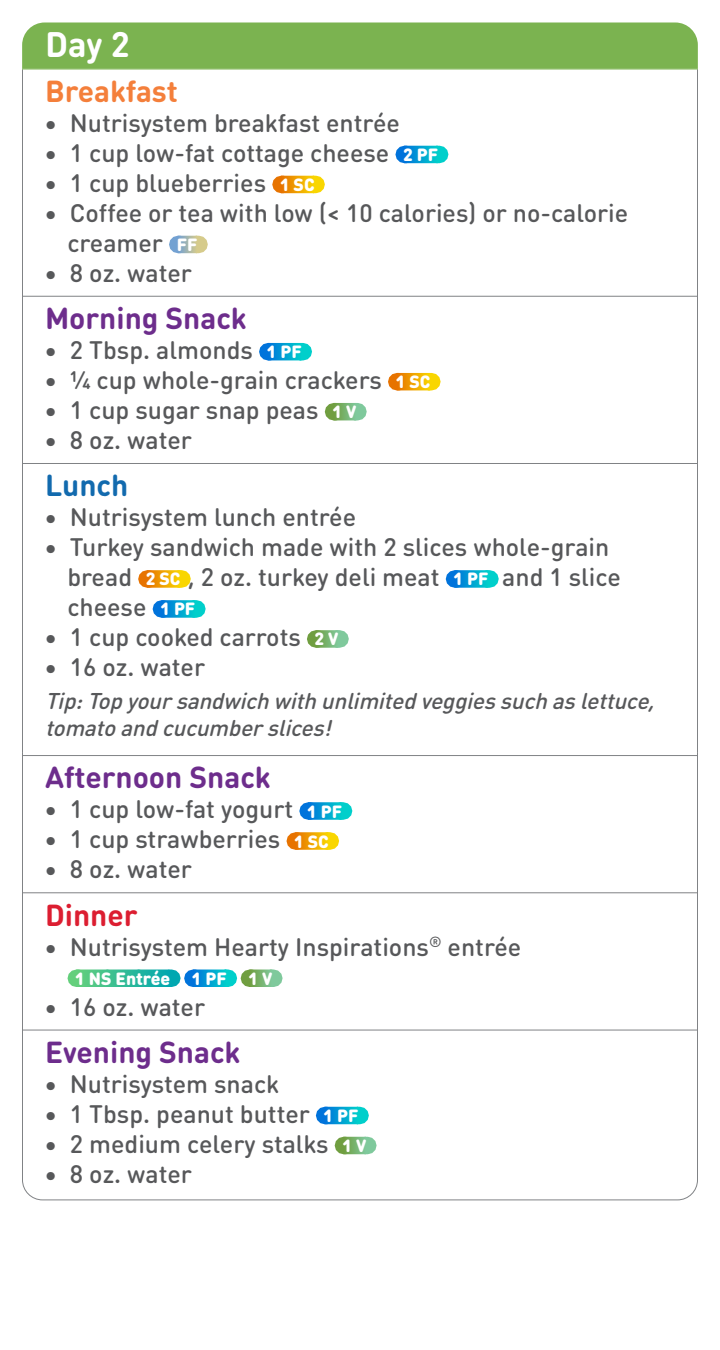
<style>
.page{position:relative;width:720px;height:1350px;background:#fff}
.page>*{position:absolute;margin:0;border:0;box-sizing:border-box;transform-origin:0 0}
.Day_Header{font:700 35px "DIN Round OT";color:#fff}
.Meal{font:700 30px "DIN Round OT";color:#6d2d8c}
.Meal_-_Top{font:700 30px "DIN Round OT";color:#f47f3b}
.Meal-2{font:700 30px "DIN Round OT";color:#dc1e31}
.Meal-3{font:700 30px "DIN Round OT";color:#126aae}
.t1{font:500 25px/30px "DIN Round OT";color:#57585a}
.Tip_Paragraph{font:italic 500 22.5px/27px "DIN Round OT";color:#57585a}
.t2{font:900 17.5px "DIN Round OT";color:#fff}
.s1{font-weight:900;font-size:17.5px;color:#fff}
</style>
<div class="page">
<div style="left:22px;top:22px;width:676px;height:47px;background:#7bb350"></div>
<hr style="left:22px;top:69px;width:1px;height:40px;background:#808285">
<hr style="left:697px;top:69px;width:1px;height:40px;background:#808285">
<hr style="left:22px;top:69px;width:676px;height:1px;background:#7bb350">
<hr style="left:22px;top:102px;width:1px;height:197px;background:#808285">
<hr style="left:697px;top:102px;width:1px;height:197px;background:#808285">
<svg style="left:405px;top:146px;width:16px;height:17px"></svg>
<svg style="left:404px;top:146px;width:1px;height:17px"></svg>
<svg style="left:421px;top:146px;width:17px;height:17px"></svg>
<svg style="left:282px;top:176px;width:15px;height:17px"></svg>
<svg style="left:281px;top:176px;width:1px;height:17px"></svg>
<svg style="left:297px;top:176px;width:18px;height:17px"></svg>
<svg style="left:179px;top:236px;width:8px;height:17px"></svg>
<svg style="left:178px;top:236px;width:1px;height:17px"></svg>
<svg style="left:187px;top:236px;width:11px;height:17px"></svg>
<hr style="left:22px;top:293px;width:1px;height:43px;background:#808285">
<hr style="left:697px;top:293px;width:1px;height:43px;background:#808285">
<hr style="left:22px;top:296px;width:676px;height:1px;background:#808285">
<hr style="left:22px;top:329px;width:1px;height:137px;background:#808285">
<hr style="left:697px;top:329px;width:1px;height:137px;background:#808285">
<svg style="left:269px;top:343px;width:15px;height:17px"></svg>
<svg style="left:268px;top:343px;width:1px;height:17px"></svg>
<svg style="left:284px;top:343px;width:18px;height:17px"></svg>
<svg style="left:398px;top:373px;width:15px;height:17px"></svg>
<svg style="left:397px;top:373px;width:1px;height:17px"></svg>
<svg style="left:413px;top:373px;width:17px;height:17px"></svg>
<svg style="left:335px;top:403px;width:10px;height:17px"></svg>
<svg style="left:334px;top:403px;width:1px;height:17px"></svg>
<svg style="left:345px;top:403px;width:11px;height:17px"></svg>
<hr style="left:22px;top:460px;width:1px;height:43px;background:#808285">
<hr style="left:697px;top:460px;width:1px;height:43px;background:#808285">
<hr style="left:22px;top:463px;width:676px;height:1px;background:#808285">
<hr style="left:22px;top:496px;width:1px;height:256px;background:#808285">
<hr style="left:697px;top:496px;width:1px;height:256px;background:#808285">
<svg style="left:148px;top:570px;width:15px;height:18px"></svg>
<svg style="left:147px;top:570px;width:1px;height:18px"></svg>
<svg style="left:163px;top:570px;width:18px;height:18px"></svg>
<svg style="left:455px;top:570px;width:16px;height:18px"></svg>
<svg style="left:454px;top:570px;width:1px;height:18px"></svg>
<svg style="left:471px;top:570px;width:17px;height:18px"></svg>
<svg style="left:162px;top:600px;width:16px;height:18px"></svg>
<svg style="left:161px;top:600px;width:1px;height:18px"></svg>
<svg style="left:178px;top:600px;width:17px;height:18px"></svg>
<svg style="left:317px;top:630px;width:10px;height:18px"></svg>
<svg style="left:316px;top:630px;width:1px;height:18px"></svg>
<svg style="left:327px;top:630px;width:12px;height:18px"></svg>
<hr style="left:22px;top:752px;width:1px;height:43px;background:#808285">
<hr style="left:697px;top:752px;width:1px;height:43px;background:#808285">
<hr style="left:22px;top:755px;width:676px;height:1px;background:#808285">
<hr style="left:22px;top:788px;width:1px;height:107px;background:#808285">
<hr style="left:697px;top:788px;width:1px;height:107px;background:#808285">
<svg style="left:309px;top:802px;width:16px;height:18px"></svg>
<svg style="left:308px;top:802px;width:1px;height:18px"></svg>
<svg style="left:325px;top:802px;width:17px;height:18px"></svg>
<svg style="left:296px;top:832px;width:16px;height:18px"></svg>
<svg style="left:295px;top:832px;width:1px;height:18px"></svg>
<svg style="left:312px;top:832px;width:17px;height:18px"></svg>
<hr style="left:22px;top:890px;width:1px;height:43px;background:#808285">
<hr style="left:697px;top:890px;width:1px;height:43px;background:#808285">
<hr style="left:22px;top:892px;width:676px;height:1px;background:#808285">
<hr style="left:22px;top:926px;width:1px;height:107px;background:#808285">
<hr style="left:697px;top:926px;width:1px;height:107px;background:#808285">
<svg style="left:77px;top:970px;width:92px;height:17px"></svg>
<svg style="left:107px;top:970px;width:47px;height:17px"></svg>
<svg style="left:76px;top:970px;width:1px;height:17px"></svg>
<svg style="left:169px;top:970px;width:1px;height:17px"></svg>
<svg style="left:194px;top:970px;width:15px;height:17px"></svg>
<svg style="left:193px;top:970px;width:1px;height:17px"></svg>
<svg style="left:209px;top:970px;width:18px;height:17px"></svg>
<svg style="left:250px;top:970px;width:10px;height:17px"></svg>
<svg style="left:249px;top:970px;width:1px;height:17px"></svg>
<svg style="left:260px;top:970px;width:12px;height:17px"></svg>
<hr style="left:22px;top:1027px;width:1px;height:43px;background:#808285">
<hr style="left:697px;top:1027px;width:1px;height:43px;background:#808285">
<hr style="left:22px;top:1030px;width:676px;height:1px;background:#808285">
<hr style="left:22px;top:1063px;width:1px;height:107px;background:#808285">
<hr style="left:697px;top:1063px;width:1px;height:107px;background:#808285">
<svg style="left:326px;top:1107px;width:15px;height:17px"></svg>
<svg style="left:325px;top:1107px;width:1px;height:17px"></svg>
<svg style="left:341px;top:1107px;width:18px;height:17px"></svg>
<svg style="left:22px;top:1137px;width:676px;height:64px"></svg>
<p class="Day_Header" style="left:45px;top:21px;width:86px">Day 2</p>
<p class="Meal_-_Top" style="left:45px;top:71px;width:134px">Breakfast</p>
<p class="t1" style="left:44px;top:107px;width:357px">• Nutrisystem breakfast entrée</p>
<p class="t1" style="left:44px;top:137px;width:396px">• 1 cup low-fat cottage cheese <span class="s1">2 PF</span></p>
<p class="t1" style="left:44px;top:167px;width:272px">• 1 cup blueberries <span class="s1">1 SC</span></p>
<p class="t1" style="left:68px;top:197px;width:562px;text-indent:-23px">• Coffee or tea with low (&lt; 10 calories) or no-calorie creamer <span class="s1">FF</span></p>
<p class="t1" style="left:44px;top:257px;width:149px">• 8 oz. water</p>
<p class="Meal" style="left:45px;top:299px;width:203px">Morning Snack</p>
<p class="t1" style="left:44px;top:335px;width:259px">• 2 Tbsp. almonds <span class="s1">1 PF</span></p>
<p class="t1" style="left:44px;top:365px;width:388px">• ¼ cup whole-grain crackers <span class="s1">1 SC</span></p>
<p class="t1" style="left:44px;top:395px;width:314px">• 1 cup sugar snap peas <span class="s1">1 V</span></p>
<p class="t1" style="left:44px;top:425px;width:149px">• 8 oz. water</p>
<p class="Meal-3" style="left:45px;top:466px;width:85px">Lunch</p>
<p class="t1" style="left:44px;top:502px;width:314px">• Nutrisystem lunch entrée</p>
<p class="t1" style="left:68px;top:532px;width:555px;text-indent:-23px">• Turkey sandwich made with 2 slices whole-grain bread <span class="s1">2 SC</span> , 2 oz. turkey deli meat <span class="s1">1 PF</span> and 1 slice cheese <span class="s1">1 PF</span></p>
<p class="t1" style="left:44px;top:622px;width:296px">• 1 cup cooked carrots <span class="s1">2 V</span></p>
<p class="t1" style="left:44px;top:652px;width:162px">• 16 oz. water</p>
<p class="Tip_Paragraph" style="left:45px;top:687px;width:617px">Tip:Topyoursandwich with unlimitedveggiessuch aslettuce, tomatoandcucumberslices!</p>
<p class="Meal" style="left:45px;top:758px;width:227px">Afternoon Snack</p>
<p class="t1" style="left:44px;top:794px;width:299px">• 1 cup low-fat yogurt <span class="s1">1 PF</span></p>
<p class="t1" style="left:44px;top:824px;width:286px">• 1 cup strawberries <span class="s1">1 SC</span></p>
<p class="t1" style="left:44px;top:854px;width:149px">• 8 oz. water</p>
<p class="Meal-2" style="left:45px;top:895px;width:94px">Dinner</p>
<p class="t1" style="left:44px;top:931px;width:479px">• Nutrisystem Hearty Inspirations<sup>®</sup> entrée</p>
<p class="t2" style="left:75px;top:967px;width:199px">1 NS Entrée 1 PF 1 V</p>
<p class="t1" style="left:44px;top:991px;width:162px">• 16 oz. water</p>
<p class="Meal" style="left:45px;top:1032px;width:197px">Evening Snack</p>
<p class="t1" style="left:44px;top:1068px;width:237px">• Nutrisystem snack</p>
<p class="t1" style="left:44px;top:1098px;width:316px">• 1 Tbsp. peanut butter <span class="s1">1 PF</span></p>
<p class="t1" style="left:44px;top:1128px;width:324px">• 2 medium celery stalks <span class="s1">1 V</span></p>
<p class="t1" style="left:44px;top:1158px;width:149px">• 8 oz. water</p>
</div>
